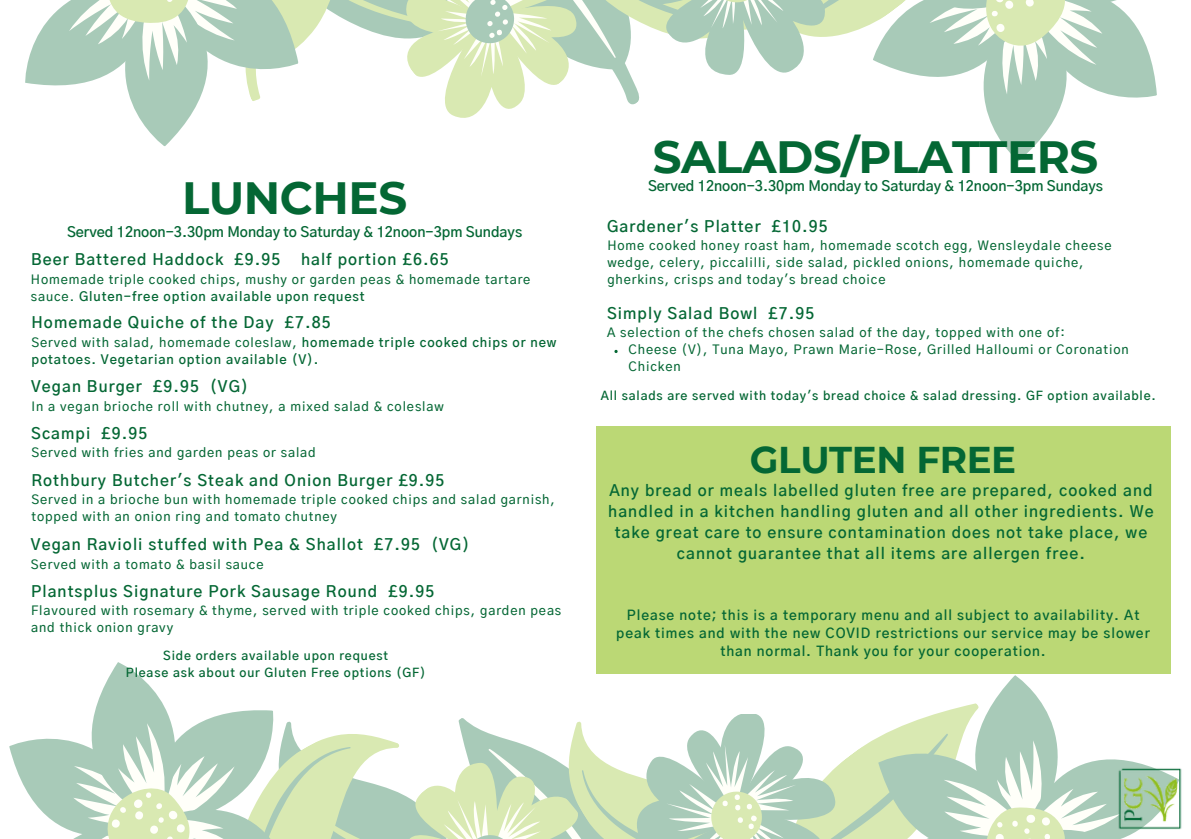
<style>
.page{position:relative;width:1191px;height:839px;background:#fff}
.page>*{position:absolute;margin:0;border:0;box-sizing:border-box;transform-origin:0 0}
.t1{font:700 45.2px "Montserrat";letter-spacing:-.01em;color:#046734}
.t2{font:700 37.2px "Montserrat";letter-spacing:-.01em;color:#046734}
.t3{font:600 15.6px/21px "Gothic A1";letter-spacing:.07em;color:#046734;text-align:center}
.t4{font:600 14.2px "Gothic A1";color:#046734}
.t5{font:600 13.6px/18px "Gothic A1";letter-spacing:.07em;color:#046734;text-align:center}
.t6{font:500 12.6px/17px "Gothic A1";letter-spacing:.07em;color:#046734}
.t7{font:600 12.6px/17px "Gothic A1";letter-spacing:.07em;color:#046734}
.t8{font:600 12.2px "Gothic A1";letter-spacing:.07em;color:#046734}
.s1{font-weight:600}
.s2{font-weight:500}
</style>
<div class="page">
<svg style="left:9px;top:662px;width:1171px;height:177px"></svg>
<svg style="left:25px;top:0;width:1132px;height:161px"></svg>
<img style="left:1108px;top:756px;width:74px;height:73px">
<div style="left:596px;top:427px;width:575px;height:246px;background:#bbd875"></div>
<svg style="left:614px;top:350px;width:4px;height:3px"></svg>
<p class="t1" style="left:182px;top:170px;width:227px">LUNCHES</p>
<p class="t4" style="left:67px;top:225px;width:457px">Served 12noon-3.30pm Monday to Saturday &amp; 12noon-3pm Sundays</p>
<p class="t3" style="left:31px;top:250px;width:251px">Beer Battered Haddock £9.95</p>
<p class="t3" style="left:301px;top:250px;width:149px">half portion £6.65</p>
<p class="t6" style="left:31px;top:271px;width:501px">Homemade triple cooked chips, mushy or garden peas &amp; homemade tartare sauce. <span class="s1">Gluten-free option available upon request</span></p>
<p class="t3" style="left:32px;top:313px;width:301px">Homemade Quiche of the Day £7.85</p>
<p class="t7" style="left:32px;top:334px;width:527px"><span class="s2">Served with salad, homemade coleslaw,</span> homemade triple cooked chips or new potatoes. Vegetarian option available (V).</p>
<p class="t3" style="left:31px;top:377px;width:219px">Vegan Burger £9.95 (VG)</p>
<p class="t6" style="left:32px;top:398px;width:414px">In a vegan brioche roll with chutney, a mixed salad &amp; coleslaw</p>
<p class="t3" style="left:31px;top:424px;width:118px">Scampi £9.95</p>
<p class="t6" style="left:32px;top:445px;width:286px">Served with fries and garden peas or salad</p>
<p class="t3" style="left:32px;top:470px;width:415px">Rothbury Butcher's Steak and Onion Burger £9.95</p>
<p class="t6" style="left:32px;top:491px;width:525px">Served in a brioche bun with homemade triple cooked chips and salad garnish, topped with an onion ring and tomato chutney</p>
<p class="t3" style="left:31px;top:535px;width:440px">Vegan Ravioli stuffed with Pea &amp; Shallot £7.95 (VG)</p>
<p class="t6" style="left:31px;top:556px;width:234px">Served with a tomato &amp; basil sauce</p>
<p class="t6" style="left:31px;top:602px;width:532px">Flavoured with rosemary &amp; thyme, served with triple cooked chips, garden peas and thick onion gravy</p>
<p class="t3" style="left:31px;top:581px;width:405px">Plantsplus Signature Pork Sausage Round £9.95</p>
<p class="t8" style="left:163px;top:650px;width:226px">Side orders available upon request</p>
<p class="t8" style="left:126px;top:666px;width:301px">Please ask about our Gluten Free options (GF)</p>
<p class="t1" style="left:653px;top:129px;width:447px">SALADS/PLATTERS</p>
<p class="t4" style="left:648px;top:180px;width:457px">Served 12noon-3.30pm Monday to Saturday &amp; 12noon-3pm Sundays</p>
<p class="t3" style="left:607px;top:216px;width:222px">Gardener's Platter £10.95</p>
<p class="t6" style="left:607px;top:238px;width:506px">Home cooked honey roast ham, homemade scotch egg, Wensleydale cheese wedge, celery, piccalilli, side salad, pickled onions, homemade quiche, gherkins, crisps and today's bread choice</p>
<p class="t3" style="left:607px;top:304px;width:209px">Simply Salad Bowl £7.95</p>
<p class="t6" style="left:629px;top:342px;width:502px">Cheese (V), Tuna Mayo, Prawn Marie-Rose, Grilled Halloumi or Coronation<br>Chicken</p>
<p class="t6" style="left:607px;top:325px;width:459px">A selection of the chefs chosen salad of the day, topped with one of:</p>
<p class="t8" style="left:601px;top:390px;width:557px">All salads are served with today's bread choice &amp; salad dressing. GF option available.</p>
<p class="t2" style="left:750px;top:437px;width:268px">GLUTEN FREE</p>
<p class="t3" style="left:608px;top:481px;width:547px">Any bread or meals labelled gluten free are prepared, cooked and handled in a kitchen handling gluten and all other ingredients. We take great care to ensure contamination does not take place, we cannot guarantee that all items are allergen free.</p>
<p class="t5" style="left:616px;top:606px;width:535px">Please note; this is a temporary menu and all subject to availability. At peak times and with the new COVID restrictions our service may be slower than normal. Thank you for your cooperation.</p>
</div>
